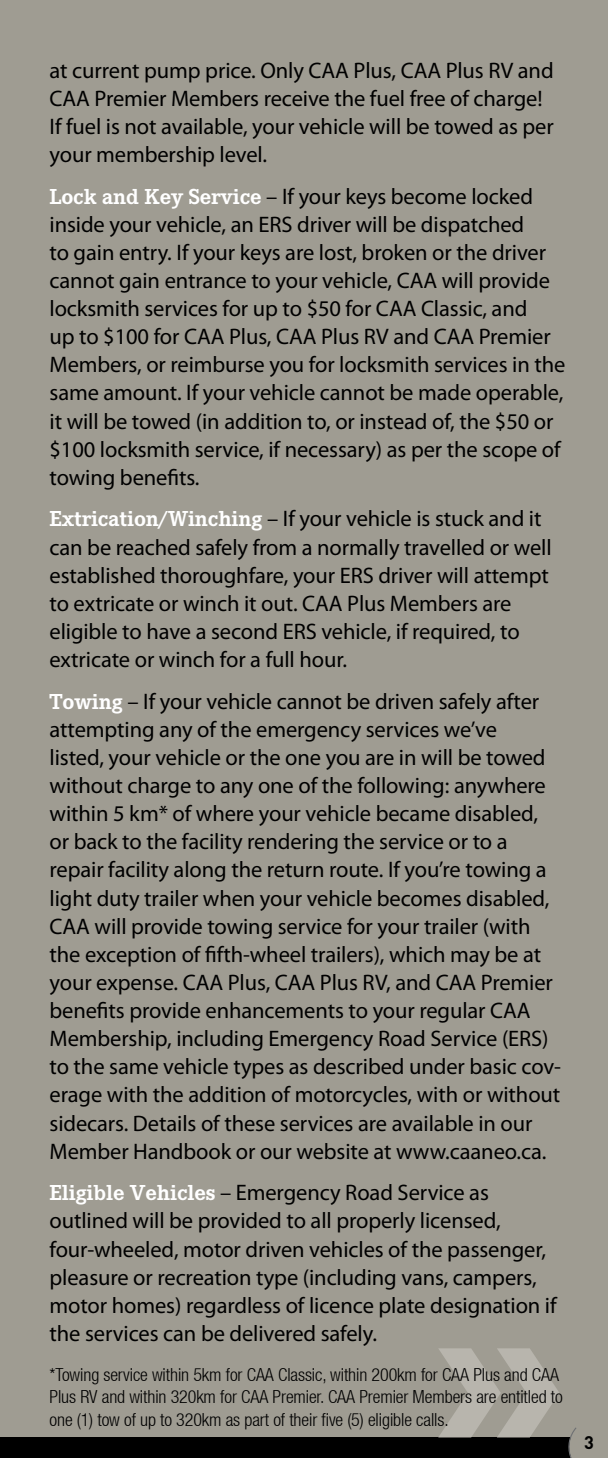
<style>
.page{position:relative;width:608px;height:1458px;background:#fff}
.page>*{position:absolute;margin:0;border:0;box-sizing:border-box;transform-origin:0 0}
.t1{font:22.5px/28.1px "Myriad Pro";letter-spacing:-.005em;color:#000}
.t2{font:300 condensed 18px/22.5px "Helvetica Neue LT";letter-spacing:-.005em;color:#000}
.t3{font:700 18px "DIN";color:#000}
.s1{font-family:"Corporate E";font-weight:700;color:#fff}
</style>
<div class="page">
<div style="left:0;top:0;width:608px;height:1443px;background:#9f9c92"></div>
<div style="left:0;top:1438px;width:608px;height:20px;background:#000"></div>
<svg style="left:438px;top:1348px;width:170px;height:110px"></svg>
<p class="t1" style="left:50px;top:56px;width:505px">at current pump price. Only CAA Plus, CAA Plus RV and CAA Premier Members receive the fuel free of charge!<br>If fuel is not available, your vehicle will be towed as per your membership level.</p>
<p class="t1" style="left:50px;top:182px;width:517px"><span class="s1">Lock and Key Service</span> – If your keys become locked inside your vehicle, an ERS driver will be dispatched<br>to gain entry. If your keys are lost, broken or the driver cannot gain entrance to your vehicle, CAA will provide locksmith services for up to $50 for CAA Classic, and<br>up to $100 for CAA Plus, CAA Plus RV and CAA Premier Members, or reimburse you for locksmith services in the same amount. If your vehicle cannot be made operable, it will be towed (in addition to, or instead of, the $50 or $100 locksmith service, if necessary) as per the scope of towing benefits.</p>
<p class="t1" style="left:50px;top:505px;width:503px"><span class="s1">Extrication/Winching</span> – If your vehicle is stuck and it can be reached safely from a normally travelled or well established thoroughfare, your ERS driver will attempt to extricate or winch it out. CAA Plus Members are eligible to have a second ERS vehicle, if required, to extricate or winch for a full hour.</p>
<p class="t1" style="left:50px;top:687px;width:513px"><span class="s1">Towing</span> – If your vehicle cannot be driven safely after attempting any of the emergency services we’ve<br>listed, your vehicle or the one you are in will be towed without charge to any one of the following: anywhere within 5 km* of where your vehicle became disabled, or back to the facility rendering the service or to a repair facility along the return route. If you’re towing a light duty trailer when your vehicle becomes disabled, CAA will provide towing service for your trailer (with the exception of fifth-wheel trailers), which may be at your expense. CAA Plus, CAA Plus RV, and CAA Premier benefits provide enhancements to your regular CAA Membership, including Emergency Road Service (ERS) to the same vehicle types as described under basic cov&shy;erage with the addition of motorcycles, with or without sidecars. Details of these services are available in our Member Handbook or our website at www.caaneo.ca.</p>
<p class="t1" style="left:50px;top:1178px;width:508px"><span class="s1">Eligible Vehicles</span> – Emergency Road Service as outlined will be provided to all properly licensed, four-wheeled, motor driven vehicles of the passenger, pleasure or recreation type (including vans, campers, motor homes) regardless of licence plate designation if the services can be delivered safely.</p>
<p class="t2" style="left:50px;top:1363px;width:514px">*Towing service within 5km for CAA Classic, within 200km for CAA Plus and CAA<br>Plus RV and within 320km for CAA Premier. CAA Premier Members are entitled to one (1) tow of up to 320km as part of their five (5) eligible calls.</p>
<p class="t3" style="left:584px;top:1431px;width:11px">3</p>
</div>
